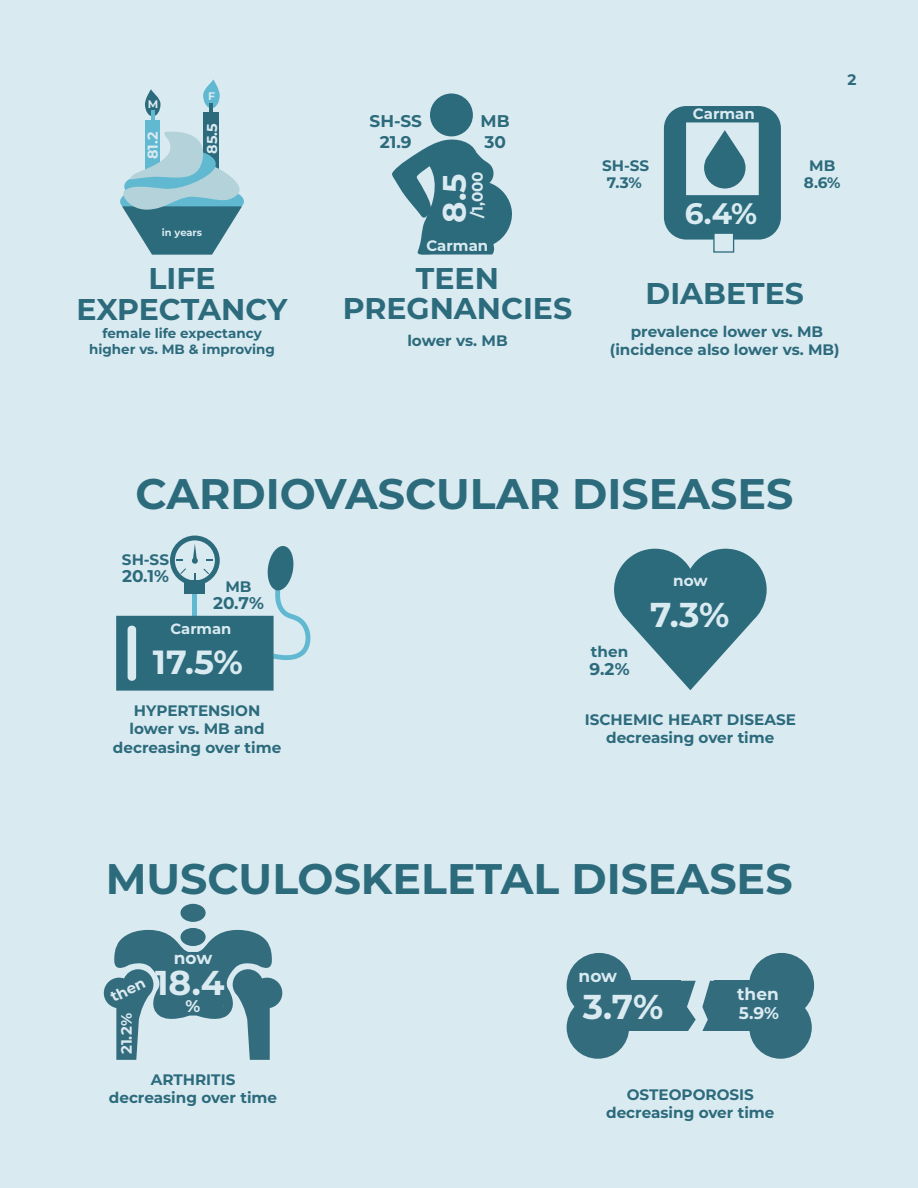
<style>
.page{position:relative;width:918px;height:1188px;background:#daeaf1}
.page>*{position:absolute;margin:0;border:0;box-sizing:border-box;transform-origin:0 0}
.t1{font:700 42.75px "Montserrat";color:#2c6b7c}
.t2{font:700 34.5px "Montserrat";color:#daeaf1}
.t3{font:700 33.45px "Montserrat";color:#daeaf1}
.t4{font:700 32.4px "Montserrat";color:#daeaf1}
.t5{font:700 30px/31.5px "Montserrat";color:#2c6b7c;text-align:center}
.t6{font:700 29.7px "Montserrat";color:#daeaf1}
.t7{font:700 16.95px/20.4px "Montserrat";color:#2c6b7c}
.t8{font:700 16.95px/18.9px "Montserrat";color:#daeaf1}
.t9{font:700 15.15px/18.3px "Montserrat";color:#2c6b7c;text-align:center}
.t10{font:700 15.15px "Montserrat";color:#daeaf1}
.t11{font:700 15px "Montserrat";color:#daeaf1}
.t12{font:700 14.7px "Montserrat";color:#daeaf1}
.t13{font:700 14.4px "Montserrat";color:#daeaf1}
.t14{font:700 13.5px/16.2px "Montserrat";color:#2c6b7c;text-align:center}
.t15{font:700 11.1px "Montserrat";color:#daeaf1}
.t16{font:700 9.9px "Montserrat";color:#daeaf1}
</style>
<div class="page">
<svg style="left:203px;top:79px;width:17px;height:29px"></svg>
<div style="left:204px;top:112px;width:15px;height:83px;background:#2c6b7c"></div>
<hr style="left:210px;top:104px;width:3px;height:16px;background:#2c6b7c">
<svg style="left:145px;top:89px;width:15px;height:27px"></svg>
<div style="left:145px;top:121px;width:15px;height:78px;background:#60b8d1"></div>
<hr style="left:151px;top:111px;width:3px;height:15px;background:#60b8d1">
<svg style="left:120px;top:129px;width:122px;height:126px"></svg>
<div style="left:170px;top:536px;width:50px;height:49px;border:5px solid #2c6b7c;border-radius:50%"></div>
<svg style="left:116px;top:544px;width:195px;height:147px"></svg>
<svg style="left:614px;top:549px;width:153px;height:141px"></svg>
<div style="left:181px;top:904px;width:25px;height:18px;background:#336c7d;border-radius:50%"></div>
<div style="left:181px;top:928px;width:25px;height:18px;background:#336c7d;border-radius:50%"></div>
<svg style="left:104px;top:930px;width:178px;height:130px"></svg>
<div style="left:161px;top:957px;width:62px;height:55px;background:#336c7d"></div>
<div style="left:567px;top:953px;width:65px;height:65px;background:#336c7d;border-radius:50%"></div>
<div style="left:749px;top:953px;width:65px;height:65px;background:#336c7d;border-radius:50%"></div>
<div style="left:749px;top:996px;width:63px;height:63px;background:#336c7d;border-radius:50%"></div>
<div style="left:567px;top:996px;width:62px;height:63px;background:#336c7d;border-radius:50%"></div>
<div style="left:612px;top:981px;width:69px;height:50px;background:#336c7d"></div>
<div style="left:714px;top:981px;width:70px;height:50px;background:#336c7d"></div>
<svg style="left:681px;top:981px;width:15px;height:50px"></svg>
<svg style="left:702px;top:981px;width:12px;height:50px"></svg>
<svg style="left:664px;top:106px;width:117px;height:140px"></svg>
<div style="left:713px;top:233px;width:21px;height:20px;background:#daeaf1;border:1px solid #2c6b7c"></div>
<div style="left:430px;top:94px;width:43px;height:42px;background:#2c6b7c;border-radius:50%"></div>
<svg style="left:392px;top:139px;width:120px;height:116px"></svg>
<p class="t15" style="left:148px;top:96px;width:12px">M</p>
<p class="t13" style="left:142px;top:159px;width:29px;rotate:-90deg">81.2</p>
<p class="t15" style="left:208px;top:88px;width:9px">F</p>
<p class="t13" style="left:202px;top:154px;width:32px;rotate:-90deg">85.5</p>
<p class="t16" style="left:162px;top:226px;width:42px">in years</p>
<h3 class="t5" style="left:77px;top:261px;width:212px">LIFE<br>EXPECTANCY</h3>
<p class="t14" style="left:89px;top:324px;width:187px">female life expectancy higher vs. MB &amp; improving</p>
<p class="t7" style="left:370px;top:110px;width:54px;text-align:center">SH-SS<br>21.9</p>
<p class="t7" style="left:481px;top:110px;width:31px">MB<br>30</p>
<h3 class="t4" style="left:431px;top:223px;width:51px;rotate:-90deg">8.5</h3>
<p class="t10" style="left:467px;top:218px;width:49px;rotate:-90deg">/1,000</p>
<p class="t11" style="left:426px;top:235px;width:63px;rotate:-1deg">Carman</p>
<h3 class="t5" style="left:343px;top:262px;width:231px;line-height:30px">TEEN<br>PREGNANCIES</h3>
<p class="t9" style="left:407px;top:331px;width:102px">lower vs. MB</p>
<p class="t11" style="left:693px;top:103px;width:63px">Carman</p>
<p class="t9" style="left:847px;top:70px;width:10px">2</p>
<p class="t9" style="left:602px;top:156px;width:49px">SH-SS</p>
<p class="t9" style="left:809px;top:156px;width:28px">MB</p>
<h3 class="t6" style="left:685px;top:192px;width:74px">6.4%</h3>
<p class="t9" style="left:607px;top:173px;width:37px">7.3%</p>
<p class="t9" style="left:804px;top:173px;width:38px">8.6%</p>
<h3 class="t5" style="left:646px;top:276px;width:160px">DIABETES</h3>
<p class="t9" style="left:610px;top:322px;width:231px">prevalence lower vs. MB (incidence also lower vs. MB)</p>
<h1 class="t1" style="left:136px;top:463px;width:659px">CARDIOVASCULAR DISEASES</h1>
<p class="t9" style="left:122px;top:549px;width:49px">SH-SS</p>
<p class="t7" style="left:122px;top:565px;width:48px">20.1%</p>
<p class="t9" style="left:225px;top:576px;width:28px">MB</p>
<p class="t7" style="left:213px;top:592px;width:52px">20.7%</p>
<p class="t12" style="left:170px;top:619px;width:63px">Carman</p>
<h3 class="t3" style="left:153px;top:638px;width:92px">17.5%</h3>
<p class="t9" style="left:113px;top:701px;width:170px">HYPERTENSION lower vs. MB and decreasing over time</p>
<p class="t10" style="left:673px;top:570px;width:36px">now</p>
<p class="t9" style="left:591px;top:642px;width:39px">then</p>
<p class="t7" style="left:589px;top:658px;width:42px">9.2%</p>
<h2 class="t2" style="left:650px;top:590px;width:81px">7.3%</h2>
<p class="t9" style="left:585px;top:710px;width:213px">ISCHEMIC HEART DISEASE decreasing over time</p>
<h1 class="t1" style="left:106px;top:848px;width:688px">MUSCULOSKELETAL DISEASES</h1>
<p class="t11" style="left:107px;top:988px;width:38px;rotate:-26deg">then</p>
<p class="t11" style="left:116px;top:1054px;width:42px;rotate:-90deg">21.2%</p>
<p class="t8" style="left:174px;top:948px;width:40px">now</p>
<h2 class="t2" style="left:155px;top:958px;width:71px">18.4</h2>
<p class="t8" style="left:186px;top:996px;width:16px">%</p>
<p class="t9" style="left:109px;top:1070px;width:170px">ARTHRITIS decreasing over time</p>
<p class="t8" style="left:579px;top:966px;width:40px">now</p>
<h2 class="t2" style="left:583px;top:982px;width:82px">3.7%</h2>
<p class="t8" style="left:737px;top:984px;width:43px">then<br>5.9%</p>
<p class="t9" style="left:606px;top:1085px;width:170px">OSTEOPOROSIS decreasing over time</p>
</div>
